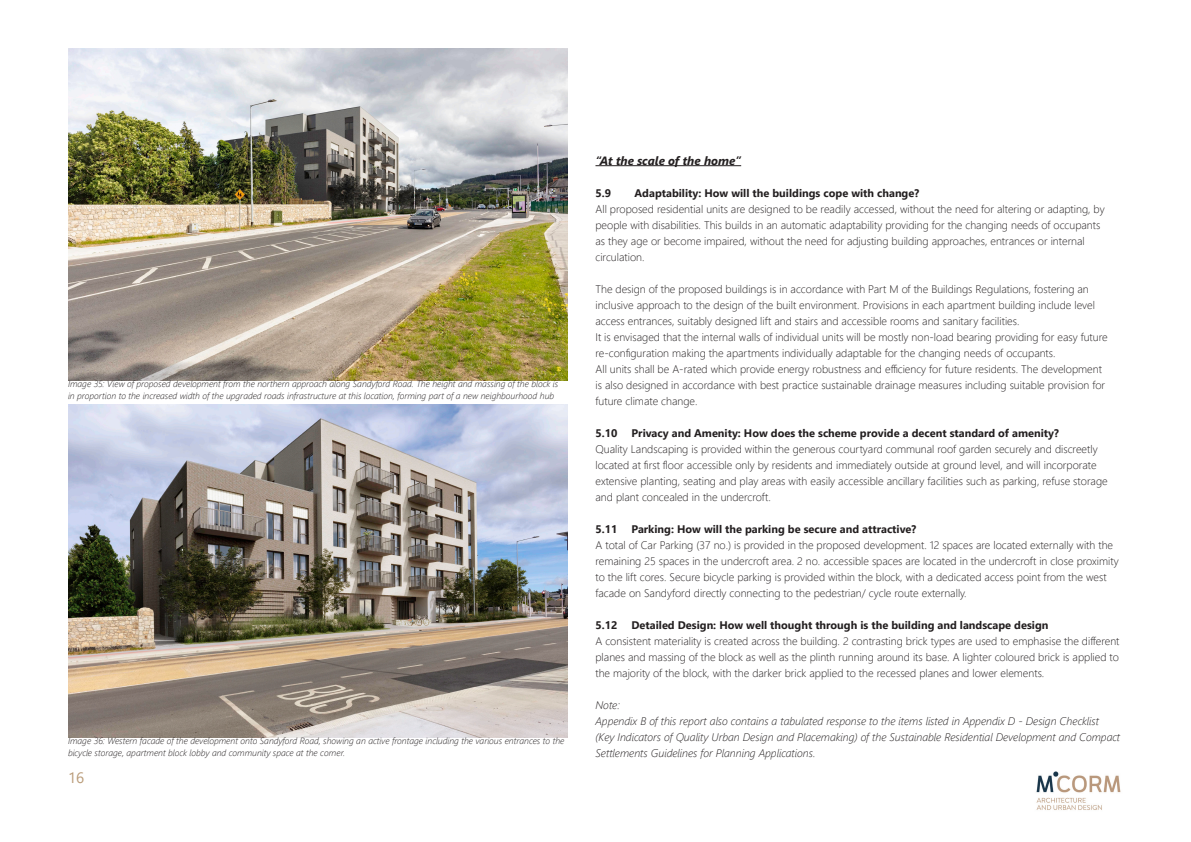
<style>
.page{position:relative;width:1191px;height:842px;background:#fff}
.page>*{position:absolute;margin:0;border:0;box-sizing:border-box;transform-origin:0 0}
.t1{font:15px "Segoe UI";color:#b99b78}
.t2{font:italic 700 12px "Segoe UI";color:#231f20}
.t3{font:300 11px/16px "Segoe UI";color:#231f20}
.t4{font:700 11px "Segoe UI";color:#231f20}
.t5{font:italic 300 11px/16px "Segoe UI";color:#231f20}
.t6{font:italic 300 9px/12px "Segoe UI";color:#231f20}
</style>
<div class="page">
<img style="left:1036px;top:772px;width:85px;height:38px">
<hr style="left:595px;top:165px;width:146px;height:1px;background:#231f20">
<img style="left:68px;top:48px;width:499px;height:333px">
<img style="left:68px;top:404px;width:499px;height:333px">
<p class="t6" style="left:68px;top:377px;width:491px">Image 35: View of proposed development from the northern approach along Sandyford Road. The height and massing of the block is in proportion to the increased width of the upgraded roads infrastructure at this location, forming part of a new neighbourhood hub</p>
<p class="t6" style="left:68px;top:733px;width:498px">Image 36: Western facade of the development onto Sandyford Road, showing an active frontage including the various entrances to the bicycle storage, apartment block lobby and community space at the corner.</p>
<h1 class="t1" style="left:68px;top:763px;width:18px">16</h1>
<p class="t2" style="left:595px;top:149px;width:147px">“At the scale of the home”</p>
<p class="t4" style="left:595px;top:182px;width:17px">5.9</p>
<p class="t4" style="left:634px;top:182px;width:286px">Adaptability: How will the buildings cope with change?</p>
<p class="t3" style="left:595px;top:200px;width:511px">All proposed residential units are designed to be readily accessed, without the need for altering or adapting, by people with disabilities. This builds in an automatic adaptability providing for the changing needs of occupants as they age or become impaired, without the need for adjusting building approaches, entrances or internal circulation.</p>
<p class="t3" style="left:595px;top:280px;width:501px">The design of the proposed buildings is in accordance with Part M of the Buildings Regulations, fostering an inclusive approach to the design of the built environment. Provisions in each apartment building include level access entrances, suitably designed lift and stairs and accessible rooms and sanitary facilities.</p>
<p class="t3" style="left:595px;top:328px;width:514px">It is envisaged that the internal walls of individual units will be mostly non-load bearing providing for easy future re-configuration making the apartments individually adaptable for the changing needs of occupants.</p>
<p class="t3" style="left:595px;top:360px;width:511px">All units shall be A-rated which provide energy robustness and efficiency for future residents. The development is also designed in accordance with best practice sustainable drainage measures including suitable provision for future climate change.</p>
<p class="t4" style="left:595px;top:422px;width:23px">5.10</p>
<p class="t4" style="left:631px;top:422px;width:429px">Privacy and Amenity: How does the scheme provide a decent standard of amenity?</p>
<p class="t3" style="left:595px;top:440px;width:514px">Quality Landscaping is provided within the generous courtyard communal roof garden securely and discreetly located at first floor accessible only by residents and immediately outside at ground level, and will incorporate extensive planting, seating and play areas with easily accessible ancillary facilities such as parking, refuse storage and plant concealed in the undercroft.</p>
<p class="t4" style="left:595px;top:518px;width:23px">5.11</p>
<p class="t4" style="left:631px;top:518px;width:286px">Parking: How will the parking be secure and attractive?</p>
<p class="t3" style="left:595px;top:536px;width:524px">A total of Car Parking (37 no.) is provided in the proposed development. 12 spaces are located externally with the remaining 25 spaces in the undercroft area. 2 no. accessible spaces are located in the undercroft in close proximity to the lift cores. Secure bicycle parking is provided within the block, with a dedicated access point from the west facade on Sandyford directly connecting to the pedestrian/ cycle route externally.</p>
<p class="t4" style="left:595px;top:614px;width:23px">5.12</p>
<p class="t4" style="left:631px;top:614px;width:418px">Detailed Design: How well thought through is the building and landscape design</p>
<p class="t3" style="left:595px;top:632px;width:525px;text-align:justify">A consistent materiality is created across the building. 2 contrasting brick types are used to emphasise the different planes and massing of the block as well as the plinth running around its base. A lighter coloured brick is applied to the majority of the block, with the darker brick applied to the recessed planes and lower elements.</p>
<p class="t5" style="left:595px;top:695px;width:26px">Note:</p>
<p class="t5" style="left:595px;top:711px;width:526px">Appendix B of this report also contains a tabulated response to the items listed in Appendix D - Design Checklist (Key Indicators of Quality Urban Design and Placemaking) of the Sustainable Residential Development and Compact<br>Settlements Guidelines for Planning Applications.</p>
</div>
